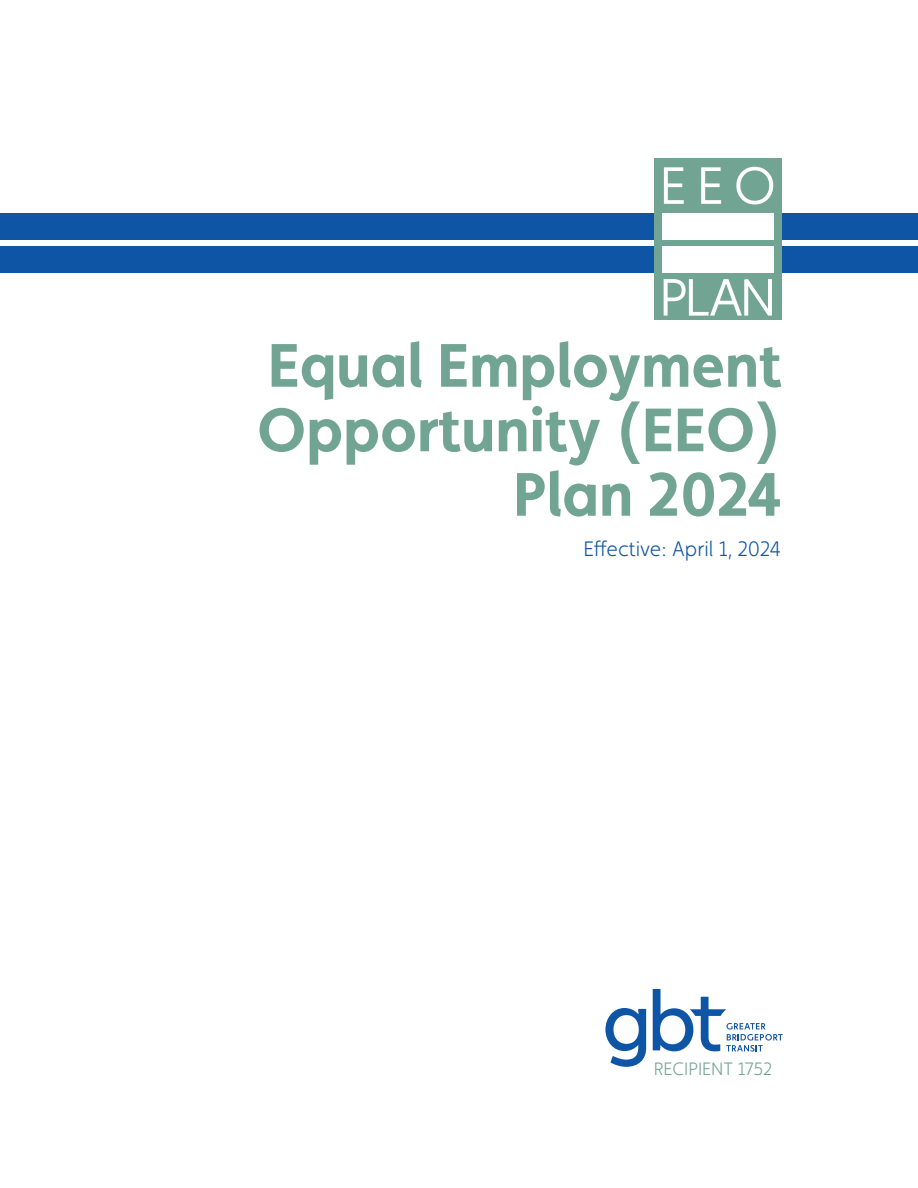
<style>
.page{position:relative;width:918px;height:1188px;background:#fff}
.page>*{position:absolute;margin:0;border:0;box-sizing:border-box;transform-origin:0 0}
.t1{font:700 61.5px/64.5px "Faricy New";color:#71a492;text-align:right}
.t2{font:300 21px "Faricy New";color:#0e56a5}
.t3{font:300 18px "Faricy New";color:#71a492}
</style>
<div class="page">
<div style="left:0;top:246px;width:918px;height:27px;background:#0e56a5"></div>
<div style="left:0;top:213px;width:918px;height:27px;background:#0e56a5"></div>
<svg style="left:605px;top:1008px;width:41px;height:59px"></svg>
<svg style="left:653px;top:989px;width:130px;height:63px"></svg>
<div style="left:654px;top:158px;width:128px;height:162px;background:#71a492"></div>
<svg style="left:664px;top:167px;width:20px;height:37px"></svg>
<svg style="left:701px;top:167px;width:20px;height:37px"></svg>
<svg style="left:736px;top:167px;width:37px;height:37px"></svg>
<div style="left:663px;top:213px;width:111px;height:27px;background:#fff"></div>
<div style="left:663px;top:246px;width:111px;height:27px;background:#fff"></div>
<svg style="left:664px;top:279px;width:108px;height:37px"></svg>
<p class="t1" style="left:257px;top:333px;width:526px">Equal Employment<br>Opportunity (EEO)<br>Plan 2024</p>
<p class="t2" style="left:584px;top:537px;width:199px">Effective: April 1, 2024</p>
<p class="t3" style="left:654px;top:1059px;width:120px">RECIPIENT 1752</p>
</div>
